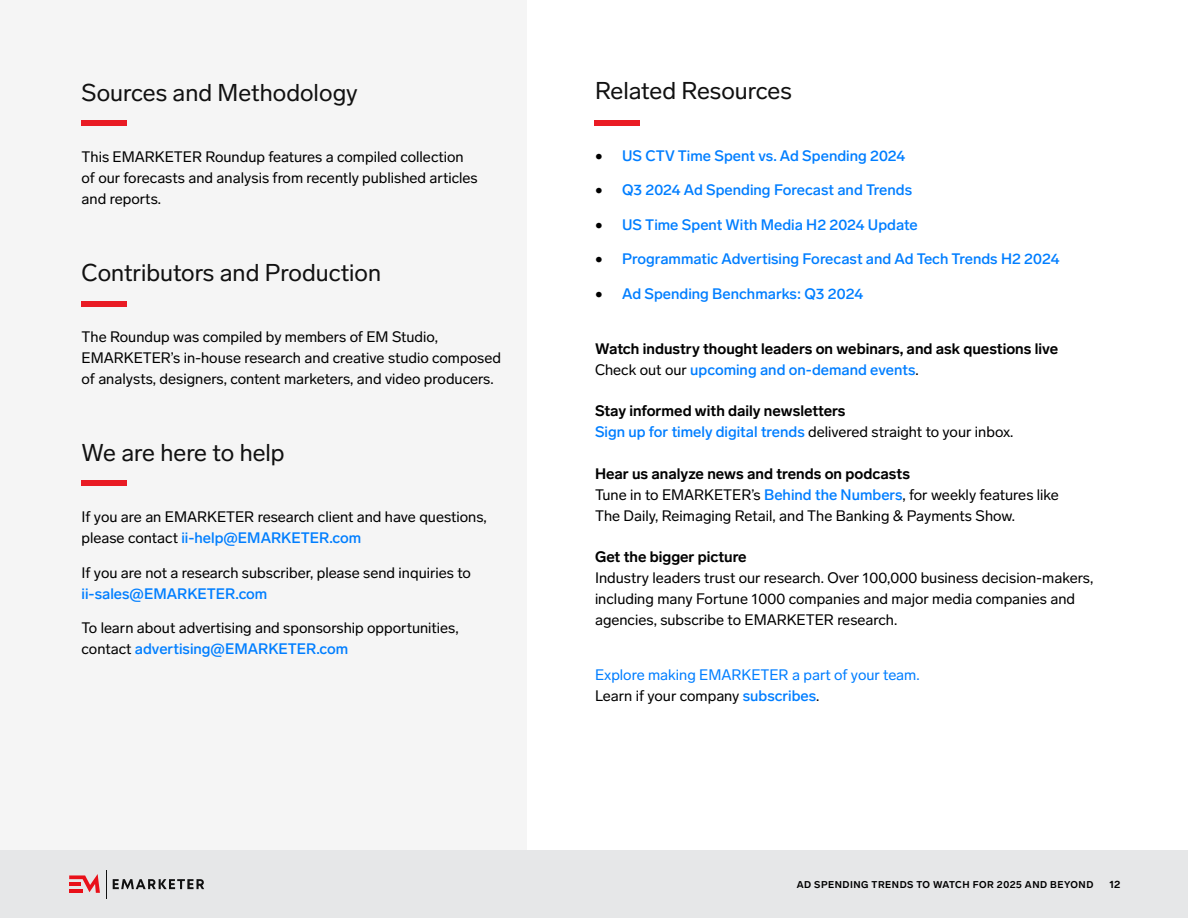
<style>
.page{position:relative;width:1188px;height:918px;background:#fff}
.page>*{position:absolute;margin:0;border:0;box-sizing:border-box;transform-origin:0 0}
.t1{font:24px "Lab Grotesque";color:#111}
.t2{font:15px/21px "Lab Grotesque";color:#000}
.t3{font:700 15px/21px "Lab Grotesque";color:#000}
.t4{font:500 15px "Lab Grotesque";color:#007eff}
.t5{font:15px/21px "Lab Grotesque";color:#007eff}
.t6{font:700 10.5px "Lab Grotesque";color:#000}
.t7{font:700 9.75px "Lab Grotesque";letter-spacing:.05em;color:#000}
.s1{font-weight:500;color:#007eff}
.s2{color:#000}
.s3{font-weight:400}
.s4{font-weight:700}
.s5{font-weight:500}
</style>
<div class="page">
<div style="left:0;top:850px;width:1188px;height:68px;background:#e6e7e8"></div>
<svg style="left:113px;top:879px;width:91px;height:10px"></svg>
<svg style="left:69px;top:874px;width:31px;height:19px"></svg>
<svg style="left:106px;top:870px;width:1px;height:28px"></svg>
<div style="left:0;top:0;width:527px;height:850px;background:#f5f5f5"></div>
<div style="left:594px;top:120px;width:45px;height:6px;background:#ea1c24"></div>
<div style="left:82px;top:120px;width:45px;height:6px;background:#e91b24"></div>
<div style="left:82px;top:301px;width:45px;height:6px;background:#e91b24"></div>
<div style="left:82px;top:480px;width:45px;height:6px;background:#e91b24"></div>
<h1 class="t1" style="left:82px;top:78px;width:278px">Sources and Methodology</h1>
<p class="t2" style="left:82px;top:146px;width:398px">This EMARKETER Roundup features a compiled collection of our forecasts and analysis from recently published articles and reports.</p>
<h1 class="t1" style="left:82px;top:258px;width:301px">Contributors and Production</h1>
<p class="t2" style="left:82px;top:326px;width:421px">The Roundup was compiled by members of EM Studio,<br>EMARKETER’s in-house research and creative studio composed of analysts, designers, content marketers, and video producers.</p>
<h1 class="t1" style="left:82px;top:438px;width:205px">We are here to help</h1>
<p class="t2" style="left:82px;top:506px;width:407px">If you are an EMARKETER research client and have questions, please contact <span class="s1">ii-help@EMARKETER.com</span></p>
<p class="t2" style="left:82px;top:562px;width:391px">If you are not a research subscriber, please send inquiries to</p>
<p class="t4" style="left:82px;top:584px;width:187px">ii-sales@EMARKETER.com</p>
<p class="t2" style="left:82px;top:617px;width:379px">To learn about advertising and sponsorship opportunities, contact <span class="s1">advertising@EMARKETER.com</span></p>
<h1 class="t1" style="left:595px;top:76px;width:198px">Related Resources</h1>
<p class="t4" style="left:595px;top:146px;width:312px"><span class="s2">•</span> US CTV Time Spent vs. Ad Spending 2024</p>
<p class="t4" style="left:595px;top:181px;width:319px"><span class="s2">•</span> Q3 2024 Ad Spending Forecast and Trends</p>
<p class="t4" style="left:595px;top:215px;width:324px"><span class="s2">•</span> US Time Spent With Media H2 2024 Update</p>
<p class="t4" style="left:595px;top:250px;width:466px"><span class="s2">•</span> Programmatic Advertising Forecast and Ad Tech Trends H2 2024</p>
<p class="t4" style="left:595px;top:284px;width:270px"><span class="s2">•</span> Ad Spending Benchmarks: Q3 2024</p>
<p class="t3" style="left:595px;top:338px;width:465px">Watch industry thought leaders on webinars, and ask questions live<br><span class="s3">Check out our</span> <span class="s1">upcoming and on-demand events</span><span class="s3">.</span></p>
<p class="t3" style="left:595px;top:401px;width:420px">Stay informed with daily newsletters<br><span class="s1">Sign up for timely digital trends</span> <span class="s3">delivered straight to your inbox.</span></p>
<p class="t2" style="left:595px;top:463px;width:465px"><span class="s4">Hear us analyze news and trends on podcasts<br></span>Tune in to EMARKETER’s <span class="s1">Behind the Numbers</span>, for weekly features like<br>The Daily, Reimaging Retail, and The Banking &amp; Payments Show.</p>
<p class="t3" style="left:595px;top:546px;width:153px">Get the bigger picture</p>
<p class="t2" style="left:595px;top:567px;width:500px">Industry leaders trust our research. Over 100,000 business decision-makers, including many Fortune 1000 companies and major media companies and agencies, subscribe to EMARKETER research.</p>
<p class="t5" style="left:595px;top:665px;width:326px">Explore making EMARKETER a part of your team.<br><span class="s2">Learn if your company</span> <span class="s5">subscribes</span><span class="s2">.</span></p>
<p class="t7" style="left:797px;top:879px;width:298px">AD SPENDING TRENDS TO WATCH FOR 2025 AND BEYOND</p>
<p class="t6" style="left:1109px;top:878px;width:13px">12</p>
</div>
